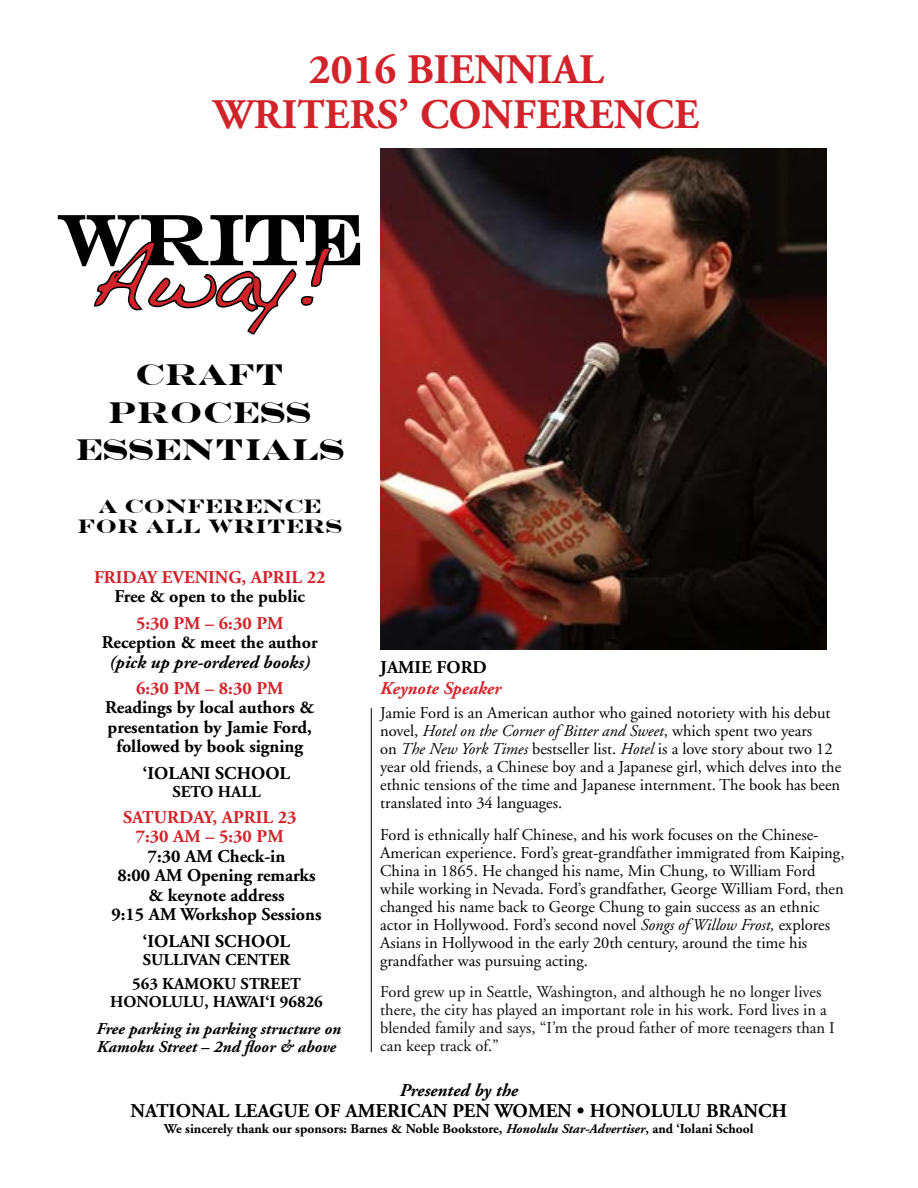
<style>
.page{position:relative;width:918px;height:1188px;background:#fff}
.page>*{position:absolute;margin:0;border:0;box-sizing:border-box;transform-origin:0 0}
.t1{font:79.5px "Handwriting Dakota";color:#d2232a}
.t2{font:69px "Engravers";color:#000}
.t3{font:700 42px/45px "Adobe Garamond";color:#d2232a;text-align:center}
.t4{font:700 30px/37.5px "Engravers";color:#000;text-align:center}
.t5{font:700 19.5px "Adobe Garamond";color:#000}
.t6{font:700 19.5px/19.5px "Engravers";color:#000;text-align:center}
.t7{font:700 18px/19.5px "Adobe Garamond";color:#000;text-align:center}
.t8{font:700 18px/19.5px "Adobe Garamond";color:#d2232a;text-align:center}
.t9{font:italic 700 18px "Adobe Garamond";color:#000}
.t10{font:italic 700 18px "Adobe Garamond";color:#d2232a}
.t11{font:16.5px/18px "Adobe Garamond";color:#000}
.t12{font:16.5px/18px "Adobe Garamond";color:#0e0e0e}
.t13{font:700 16.5px/24.8px "Adobe Garamond";color:#000;text-align:center}
.t14{font:italic 700 16.5px/18px "Adobe Garamond";color:#000}
.t15{font:700 13.5px "Adobe Garamond";color:#000}
.s1{font-style:italic}
</style>
<div class="page">
<svg style="left:57px;top:215px;width:304px;height:120px"></svg>
<img style="left:380px;top:148px;width:447px;height:501px">
<hr style="left:371px;top:708px;width:1px;height:344px;background:#000">
<h3 class="t3" style="left:214px;top:48px;width:487px">2016 BIENNIAL<br>WRITERS’ CONFERENCE</h3>
<h2 class="t2" style="left:58px;top:199px;width:306px">Write</h2>
<h1 class="t1" style="left:90px;top:232px;width:242px">Away!</h1>
<h3 class="t4" style="left:75px;top:356px;width:271px">CRAFT<br>PROCESS<br>ESSENTIALS</h3>
<p class="t6" style="left:77px;top:497px;width:266px">A CONFERENCE<br>FOR ALL WRITERS</p>
<p class="t8" style="left:94px;top:568px;width:233px">FRIDAY EVENING, APRIL 22</p>
<p class="t7" style="left:115px;top:587px;width:192px">Free &amp; open to the public</p>
<p class="t8" style="left:136px;top:614px;width:149px">5:30 PM – 6:30 PM</p>
<p class="t7" style="left:102px;top:633px;width:217px">Reception &amp; meet the author</p>
<p class="t9" style="left:109px;top:652px;width:202px">(pick up pre-ordered books)</p>
<p class="t8" style="left:136px;top:679px;width:149px">6:30 PM – 8:30 PM</p>
<p class="t7" style="left:105px;top:698px;width:211px">Readings by local authors &amp; presentation by Jamie Ford, followed by book signing</p>
<p class="t7" style="left:143px;top:763px;width:149px">‘IOLANI SCHOOL</p>
<p class="t13" style="left:172px;top:779px;width:90px">SETO HALL</p>
<p class="t8" style="left:123px;top:808px;width:175px">SATURDAY, APRIL 23<br>7:30 AM – 5:30 PM</p>
<p class="t7" style="left:111px;top:847px;width:212px">7:30 AM Check-in<br>8:00 AM Opening remarks &amp; keynote address<br>9:15 AM Workshop Sessions</p>
<p class="t7" style="left:143px;top:931px;width:149px">‘IOLANI SCHOOL</p>
<p class="t13" style="left:132px;top:947px;width:170px">SULLIVAN CENTER<br>563 KAMOKU STREET</p>
<p class="t13" style="left:110px;top:990px;width:214px">HONOLULU, HAWAI‘I 96826</p>
<p class="t14" style="left:97px;top:1020px;width:246px">Free parking in parking structure on<br>Kamoku Street – 2nd floor &amp; above</p>
<p class="t7" style="left:380px;top:658px;width:108px">JAMIE FORD</p>
<p class="t10" style="left:380px;top:678px;width:123px">Keynote Speaker</p>
<p class="t11" style="left:380px;top:705px;width:463px">Jamie Ford is an American author who gained notoriety with his debut novel, <span class="s1">Hotel on the Corner of Bitter and Sweet</span>, which spent two years<br>on <span class="s1">The New York Times</span> bestseller list. <span class="s1">Hotel</span> is a love story about two 12 year old friends, a Chinese boy and a Japanese girl, which delves into the ethnic tensions of the time and Japanese internment. The book has been translated into 34 languages.</p>
<p class="t11" style="left:380px;top:826px;width:466px">Ford is ethnically half Chinese, and his work focuses on the Chinese-American experience. Ford’s great-grandfather immigrated from Kaiping, China in 1865. He changed his name, Min Chung, to William Ford while working in Nevada. Ford’s grandfather, George William Ford, then changed his name back to George Chung to gain success as an ethnic actor in Hollywood. Ford’s second novel <span class="s1">Songs of Willow Frost,</span> explores Asians in Hollywood in the early 20th century, around the time his grandfather was pursuing acting.</p>
<p class="t12" style="left:380px;top:984px;width:456px">Ford grew up in Seattle, Washington, and although he no longer lives there, the city has played an important role in his work. Ford lives in a blended family and says, “I’m the proud father of more teenagers than I can keep track of.”</p>
<p class="t9" style="left:400px;top:1080px;width:120px">Presented by the</p>
<p class="t5" style="left:131px;top:1100px;width:658px">NATIONAL LEAGUE OF AMERICAN PEN WOMEN • HONOLULU BRANCH</p>
<p class="t15" style="left:164px;top:1122px;width:591px">We sincerely thank our sponsors: Barnes &amp; Noble Bookstore, <span class="s1">Honolulu Star-Advertiser</span>, and ‘Iolani School</p>
</div>
